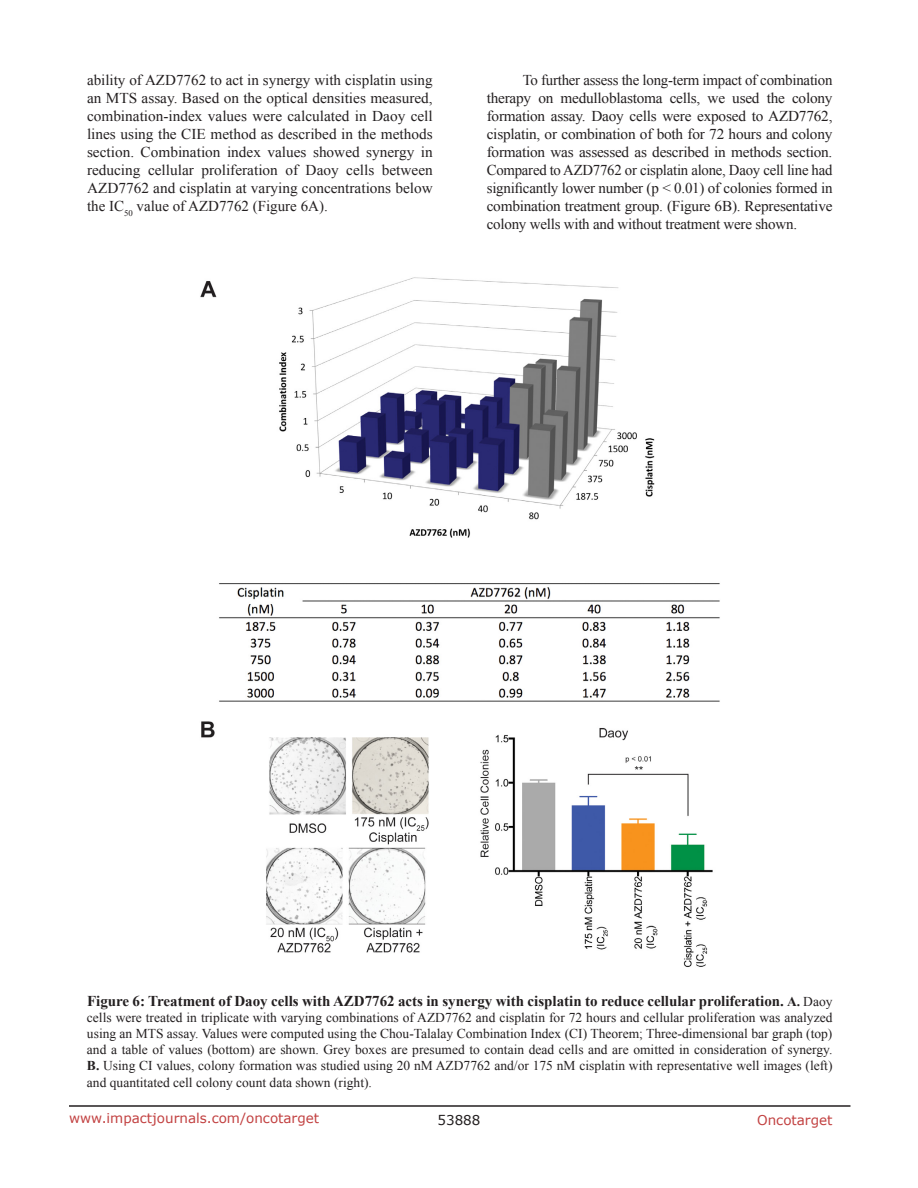
<style>
.page{position:relative;width:918px;height:1188px;background:#fff}
.page>*{position:absolute;margin:0;border:0;box-sizing:border-box;transform-origin:0 0}
.BodyText{font:15px/18px "Times New Roman";letter-spacing:-.005em;color:#231f20;text-align:justify}
.figuretext{font:700 15px "Times New Roman";color:#231f20}
.figuretext-2{font:13.5px/16.2px "Times New Roman";color:#231f20;text-align:justify}
.t1{font:13.5px "Verdana";color:#c24141}
.t2{font:13.5px "Verdana";color:#231f20}
.s1{font-size:13.5px}
.s2{font-weight:400;font-size:13.5px}
.s3{font-weight:700}
</style>
<div class="page">
<hr style="left:69px;top:1105px;width:781px;height:2px;background:#231f20">
<img style="left:200px;top:277px;width:520px;height:690px">
<p class="BodyText" style="left:87px;top:71px;width:347px">ability of AZD7762 to act in synergy with cisplatin using an MTS assay. Based on the optical densities measured, combination-index values were calculated in Daoy cell lines using the CIE method as described in the methods section. Combination index values showed synergy in reducing cellular proliferation of Daoy cells between AZD7762 and cisplatin at varying concentrations below the IC<sub>50</sub> value of AZD7762 (Figure 6A).</p>
<p class="BodyText" style="left:487px;top:71px;width:347px;text-indent:36px">To further assess the long-term impact of combination therapy on medulloblastoma cells, we used the colony formation assay. Daoy cells were exposed to AZD7762, cisplatin, or combination of both for 72 hours and colony formation was assessed as described in methods section.<br>Compared to AZD7762 or cisplatin alone, Daoy cell line had significantly lower number (p &lt; 0.01) of colonies formed in combination treatment group. (Figure 6B). Representative colony wells with and without treatment were shown.</p>
<p class="figuretext" style="left:87px;top:990px;width:747px">Figure 6: Treatment of Daoy cells with AZD7762 acts in synergy with cisplatin to reduce cellular proliferation. <span class="s1">A.</span> <span class="s2">Daoy</span></p>
<p class="figuretext-2" style="left:87px;top:1009px;width:747px">cells were treated in triplicate with varying combinations of AZD7762 and cisplatin for 72 hours and cellular proliferation was analyzed using an MTS assay. Values were computed using the Chou-Talalay Combination Index (CI) Theorem; Three-dimensional bar graph (top) and a table of values (bottom) are shown. Grey boxes are presumed to contain dead cells and are omitted in consideration of synergy.<br><span class="s3">B.</span> Using CI values, colony formation was studied using 20 nM AZD7762 and/or 175 nM cisplatin with representative well images (left) and quantitated cell colony count data shown (right).</p>
<p class="t1" style="left:69px;top:1109px;width:252px">www.impactjournals.com/oncotarget</p>
<p class="t2" style="left:438px;top:1111px;width:44px">53888</p>
<p class="t1" style="left:757px;top:1111px;width:77px">Oncotarget</p>
</div>
